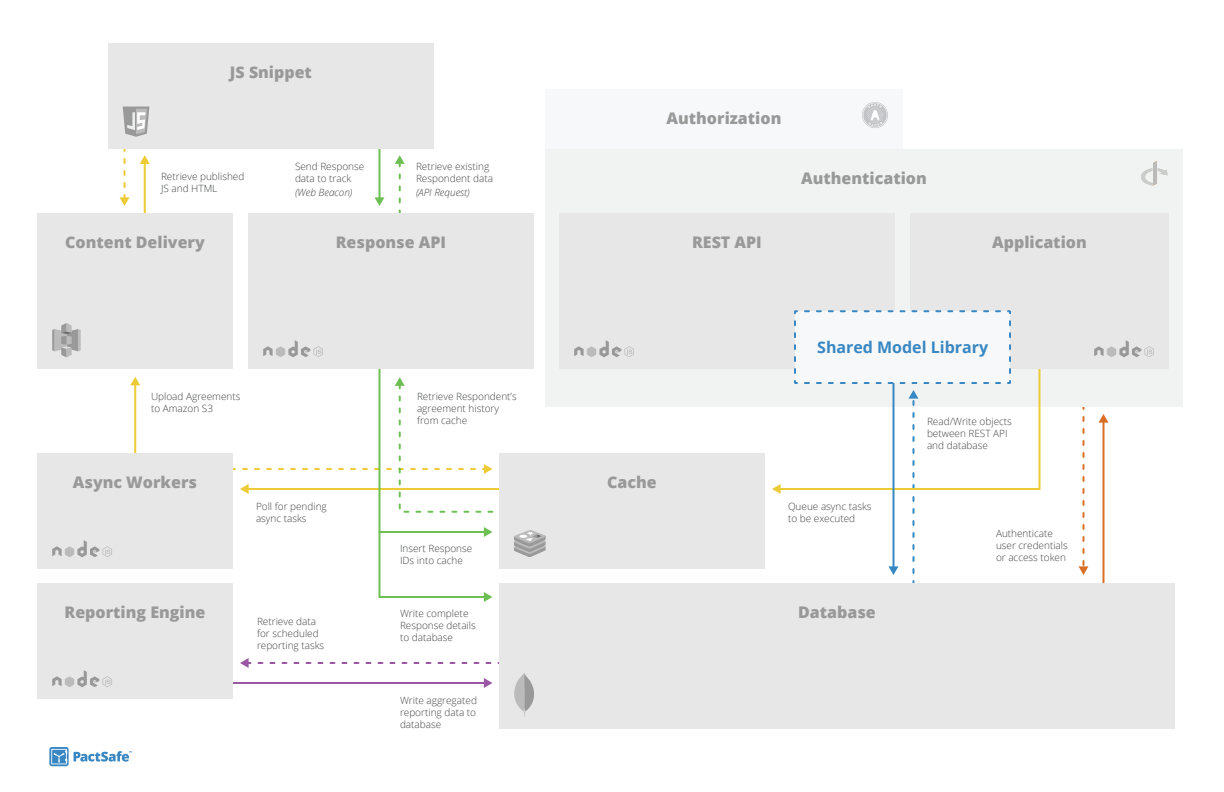
<style>
.page{position:relative;width:1224px;height:792px;background:#fff}
.page>*{position:absolute;margin:0;border:0;box-sizing:border-box;transform-origin:0 0}
.t1{font:800 16px "Open Sans";color:#999}
.t2{font:700 16px "Open Sans";color:#3887c3}
.t3{font:300 10px/12px "Open Sans";color:#434444}
.t4{font:italic 300 10px "Open Sans";color:#434444}
</style>
<div class="page">
<svg style="left:240px;top:658px;width:259px;height:10px"></svg>
<hr style="left:229px;top:682px;width:256px;height:2px;background:#9a57a3">
<svg style="left:484px;top:678px;width:8px;height:10px"></svg>
<hr style="left:1102px;top:421px;width:2px;height:164px;background:#d76f27">
<svg style="left:1099px;top:414px;width:9px;height:9px"></svg>
<svg style="left:1079px;top:407px;width:9px;height:168px"></svg>
<div style="left:545px;top:89px;width:358px;height:258px;background:#f7f8f9"></div>
<div style="left:545px;top:149px;width:638px;height:258px;background:#f1f3f3"></div>
<svg style="left:1141px;top:161px;width:26px;height:24px"></svg>
<hr style="left:144px;top:162px;width:2px;height:56px;background:#eccb34">
<svg style="left:140px;top:155px;width:10px;height:9px"></svg>
<svg style="left:120px;top:149px;width:9px;height:57px"></svg>
<svg style="left:395px;top:155px;width:10px;height:59px"></svg>
<hr style="left:378px;top:147px;width:2px;height:52px;background:#6ebf53">
<svg style="left:375px;top:197px;width:9px;height:9px"></svg>
<svg style="left:231px;top:369px;width:273px;height:233px"></svg>
<hr style="left:134px;top:384px;width:2px;height:73px;background:#eccb37">
<svg style="left:130px;top:377px;width:10px;height:8px"></svg>
<div style="left:910px;top:214px;width:259px;height:155px;background:#e6e7e6"></div>
<svg style="left:1094px;top:340px;width:60px;height:17px"></svg>
<div style="left:559px;top:214px;width:336px;height:155px;background:#e6e7e6"></div>
<svg style="left:574px;top:340px;width:60px;height:17px"></svg>
<svg style="left:49px;top:747px;width:83px;height:19px"></svg>
<div style="left:499px;top:584px;width:676px;height:145px;background:#e6e7e6"></div>
<svg style="left:514px;top:673px;width:20px;height:44px"></svg>
<svg style="left:772px;top:310px;width:269px;height:274px"></svg>
<div style="left:248px;top:214px;width:286px;height:155px;background:#e6e7e6"></div>
<svg style="left:263px;top:340px;width:60px;height:17px"></svg>
<div style="left:499px;top:454px;width:266px;height:115px;background:#e6e7e6"></div>
<svg style="left:514px;top:530px;width:32px;height:27px"></svg>
<div style="left:37px;top:214px;width:196px;height:155px;background:#e6e7e6"></div>
<svg style="left:52px;top:323px;width:29px;height:34px"></svg>
<div style="left:37px;top:454px;width:196px;height:115px;background:#e6e7e6"></div>
<svg style="left:52px;top:540px;width:60px;height:17px"></svg>
<div style="left:108px;top:44px;width:326px;height:105px;background:#e6e7e6"></div>
<svg style="left:123px;top:107px;width:26px;height:30px"></svg>
<svg style="left:862px;top:102px;width:26px;height:26px"></svg>
<div style="left:37px;top:584px;width:196px;height:115px;background:#e6e7e6"></div>
<svg style="left:52px;top:670px;width:60px;height:17px"></svg>
<h1 class="t1" style="left:230px;top:60px;width:84px">JS Snippet</h1>
<p class="t3" style="left:161px;top:170px;width:85px">Retrieve published<br>JS and HTML</p>
<p class="t3" style="left:295px;top:160px;width:71px">Send Response data to track</p>
<p class="t4" style="left:295px;top:185px;width:59px">(Web Beacon)</p>
<p class="t3" style="left:416px;top:160px;width:78px">Retrieve existing<br>Respondent data</p>
<p class="t4" style="left:416px;top:185px;width:55px">(API Request)</p>
<h1 class="t1" style="left:65px;top:230px;width:141px">Content Delivery</h1>
<h1 class="t1" style="left:336px;top:230px;width:112px">Response API</h1>
<p class="t3" style="left:151px;top:390px;width:91px">Upload Agreements to Amazon S3</p>
<h1 class="t1" style="left:73px;top:470px;width:126px">Async Workers</h1>
<p class="t3" style="left:256px;top:500px;width:72px">Poll for pending async tasks</p>
<h1 class="t1" style="left:65px;top:600px;width:142px">Reporting Engine</h1>
<p class="t3" style="left:257px;top:615px;width:69px">Retrieve data for scheduled reporting tasks</p>
<p class="t3" style="left:417px;top:390px;width:101px">Retrieve Respondent’s agreement history from cache</p>
<p class="t3" style="left:400px;top:542px;width:74px">Insert Response<br>IDs into cache</p>
<p class="t3" style="left:400px;top:607px;width:77px">Write complete<br>Response details to database</p>
<p class="t3" style="left:400px;top:694px;width:78px;text-align:justify">Write aggregated reporting data to database</p>
<h1 class="t1" style="left:667px;top:106px;width:116px">Authorization</h1>
<h1 class="t1" style="left:801px;top:166px;width:127px">Authentication</h1>
<h1 class="t1" style="left:692px;top:230px;width:71px">REST API</h1>
<h1 class="t1" style="left:992px;top:230px;width:96px">Application</h1>
<h1 class="t1" style="left:607px;top:470px;width:51px">Cache</h1>
<h1 class="t2" style="left:817px;top:336px;width:172px">Shared Model Library</h1>
<p class="t3" style="left:788px;top:500px;width:85px">Queue async tasks to be executed</p>
<h1 class="t1" style="left:798px;top:600px;width:79px">Database</h1>
<p class="t3" style="left:927px;top:415px;width:86px">Read/Write objects between REST API and database</p>
<p class="t3" style="left:996px;top:527px;width:73px">Authenticate user credentials or access token</p>
</div>
